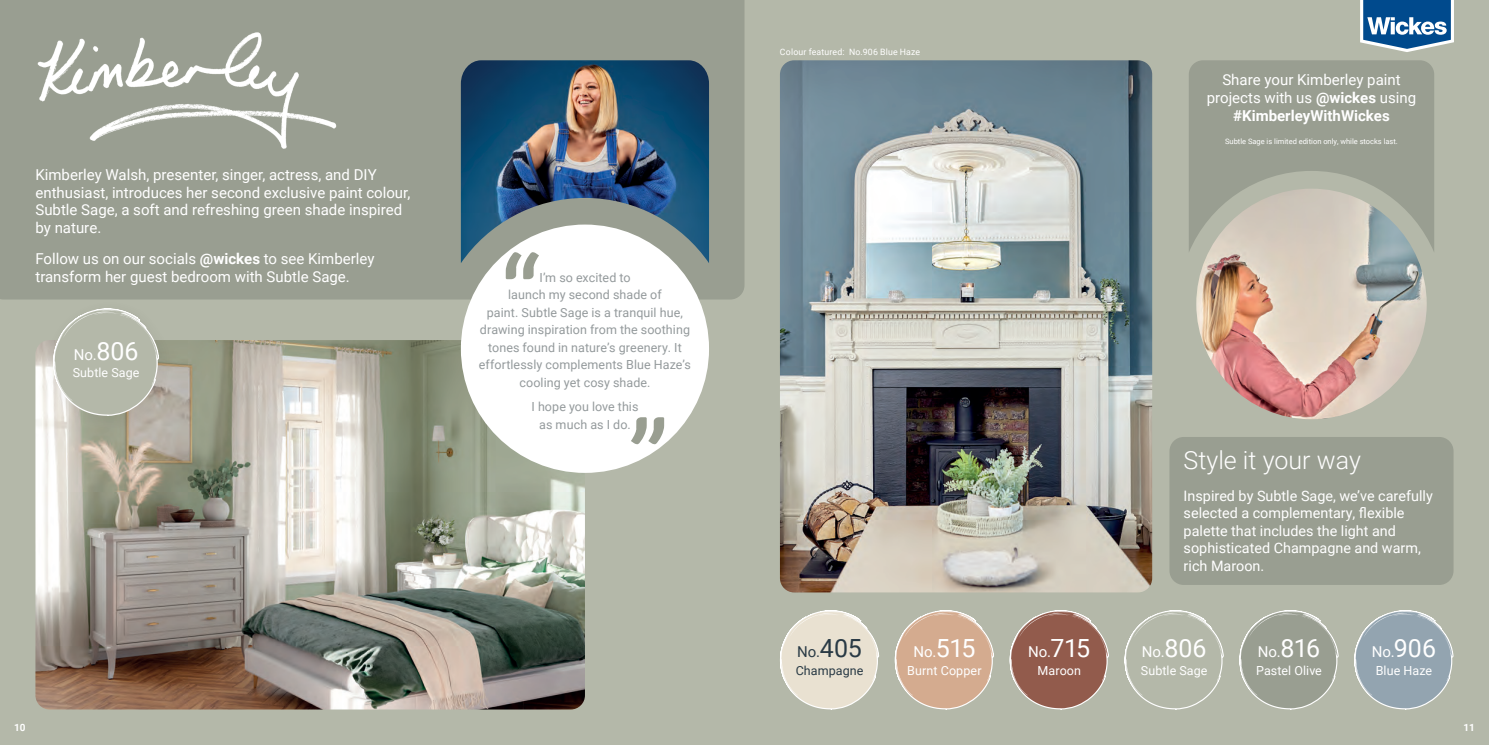
<style>
.page{position:relative;width:1489px;height:745px;background:#fff}
.page>*{position:absolute;margin:0;border:0;box-sizing:border-box;transform-origin:0 0}
.Range_Heading{font:300 25px "Roboto";color:#fff}
.Range_Heading-2{font:15px/17.5px "Roboto";color:#fff}
.Swatch_Names{font:15px "Roboto";color:#fff}
.Swatch_Names-2{font:15px "Roboto";color:#293a45}
.Range_Heading-3{font:14.38px/17.5px "Roboto";color:#fff}
.Range_Heading-4{font:12.5px/17.5px "Roboto";letter-spacing:.005em;color:#949a9c;text-align:center}
.Swatch_Names-3{font:12.5px "Roboto";letter-spacing:.01em;color:#fff}
.Swatch_Names-4{font:12.5px "Roboto";letter-spacing:.005em;color:#293a45}
.t1{font:700 10px "Roboto";color:#fff}
.Swatch_Names-5{font:8.75px "Roboto";letter-spacing:.02em;color:#fff}
.Range_Heading-5{font:7.5px "Roboto";color:#fff}
.s1{font-weight:700}
.s2{font-size:25px}
</style>
<div class="page">
<div style="left:0;top:0;width:1488px;height:744px;background:#b4b8a9"></div>
<div style="left:0;top:0;width:744px;height:299px;background:#999e91"></div>
<img style="left:215px;top:340px;width:370px;height:369px">
<img style="left:780px;top:60px;width:372px;height:350px">
<img style="left:35px;top:28px;width:302px;height:123px">
<svg style="left:1195px;top:410px;width:75px;height:295px"></svg>
<svg style="left:1240px;top:611px;width:30px;height:95px"></svg>
<svg style="left:0;top:110px;width:215px;height:600px"></svg>
<svg style="left:54px;top:309px;width:104px;height:105px"></svg>
<img style="left:966px;top:410px;width:229px;height:300px">
<svg style="left:1010px;top:611px;width:97px;height:97px"></svg>
<img style="left:780px;top:410px;width:186px;height:300px">
<svg style="left:781px;top:611px;width:97px;height:97px"></svg>
<svg style="left:1270px;top:410px;width:184px;height:300px"></svg>
<svg style="left:1355px;top:611px;width:97px;height:97px"></svg>
<img style="left:461px;top:60px;width:248px;height:203px">
<div style="left:461px;top:224px;width:248px;height:248px;background:#fff;border-radius:50%"></div>
<svg style="left:631px;top:417px;width:33px;height:27px"></svg>
<svg style="left:505px;top:252px;width:34px;height:27px"></svg>
<svg style="left:1189px;top:60px;width:244px;height:191px;background:#9ca194"></svg>
<img style="left:1196px;top:188px;width:230px;height:231px;border-radius:115px">
<svg style="left:1360px;top:0;width:93px;height:52px;background:#5182ac"></svg>
<p class="Range_Heading-2" style="left:35px;top:165px;width:376px">Kimberley Walsh, presenter, singer, actress, and DIY enthusiast, introduces her second exclusive paint colour, Subtle Sage, a soft and refreshing green shade inspired by nature.</p>
<p class="Range_Heading-2" style="left:35px;top:249px;width:340px">Follow us on our socials <span class="s1">@wickes</span> to see Kimberley transform her guest bedroom with Subtle Sage.</p>
<p class="Swatch_Names" style="left:74px;top:343px;width:66px">No.<span class="s2">806</span></p>
<p class="Swatch_Names-3" style="left:73px;top:363px;width:68px">Subtle Sage</p>
<p class="Range_Heading-4" style="left:479px;top:268px;width:214px">I’m so excited to<br>launch my second shade of<br>paint. Subtle Sage is a tranquil hue, drawing inspiration from the soothing tones found in nature’s greenery. It effortlessly complements Blue Haze’s cooling yet cosy shade.</p>
<p class="Range_Heading-4" style="left:531px;top:397px;width:108px">I hope you love this as much as I do.</p>
<p class="Swatch_Names-5" style="left:780px;top:46px;width:142px">Colour featured: No.906 Blue Haze</p>
<p class="Range_Heading-2" style="left:1206px;top:70px;width:211px;line-height:18px;text-align:center">Share your Kimberley paint projects with us <span class="s1">@wickes</span> using <span class="s1">#KimberleyWithWickes</span></p>
<p class="Range_Heading-5" style="left:1224px;top:136px;width:174px">Subtle Sage is limited edition only, while stocks last.</p>
<p class="Swatch_Names-2" style="left:797px;top:641px;width:66px">No.<span class="s2">405</span></p>
<p class="Swatch_Names-4" style="left:795px;top:661px;width:69px">Champagne</p>
<p class="Swatch_Names" style="left:913px;top:641px;width:64px">No.<span class="s2">515</span></p>
<p class="Swatch_Names-3" style="left:907px;top:661px;width:76px">Burnt Copper</p>
<p class="Swatch_Names" style="left:1028px;top:641px;width:63px">No.<span class="s2">715</span></p>
<p class="Swatch_Names-3" style="left:1037px;top:661px;width:45px">Maroon</p>
<p class="Range_Heading" style="left:1183px;top:442px;width:179px">Style it your way</p>
<p class="Range_Heading-3" style="left:1183px;top:486px;width:251px">Inspired by Subtle Sage, we’ve carefully selected a complementary, flexible palette that includes the light and sophisticated Champagne and warm, rich Maroon.</p>
<p class="Swatch_Names" style="left:1141px;top:641px;width:66px">No.<span class="s2">806</span></p>
<p class="Swatch_Names-3" style="left:1140px;top:661px;width:68px">Subtle Sage</p>
<p class="Swatch_Names" style="left:1257px;top:641px;width:64px">No.<span class="s2">816</span></p>
<p class="Swatch_Names-3" style="left:1255px;top:661px;width:67px">Pastel Olive</p>
<p class="Swatch_Names" style="left:1371px;top:641px;width:66px">No.<span class="s2">906</span></p>
<p class="Swatch_Names-3" style="left:1375px;top:661px;width:58px">Blue Haze</p>
<p class="t1" style="left:14px;top:719px;width:13px">10</p>
<p class="t1" style="left:1463px;top:719px;width:13px">11</p>
</div>
